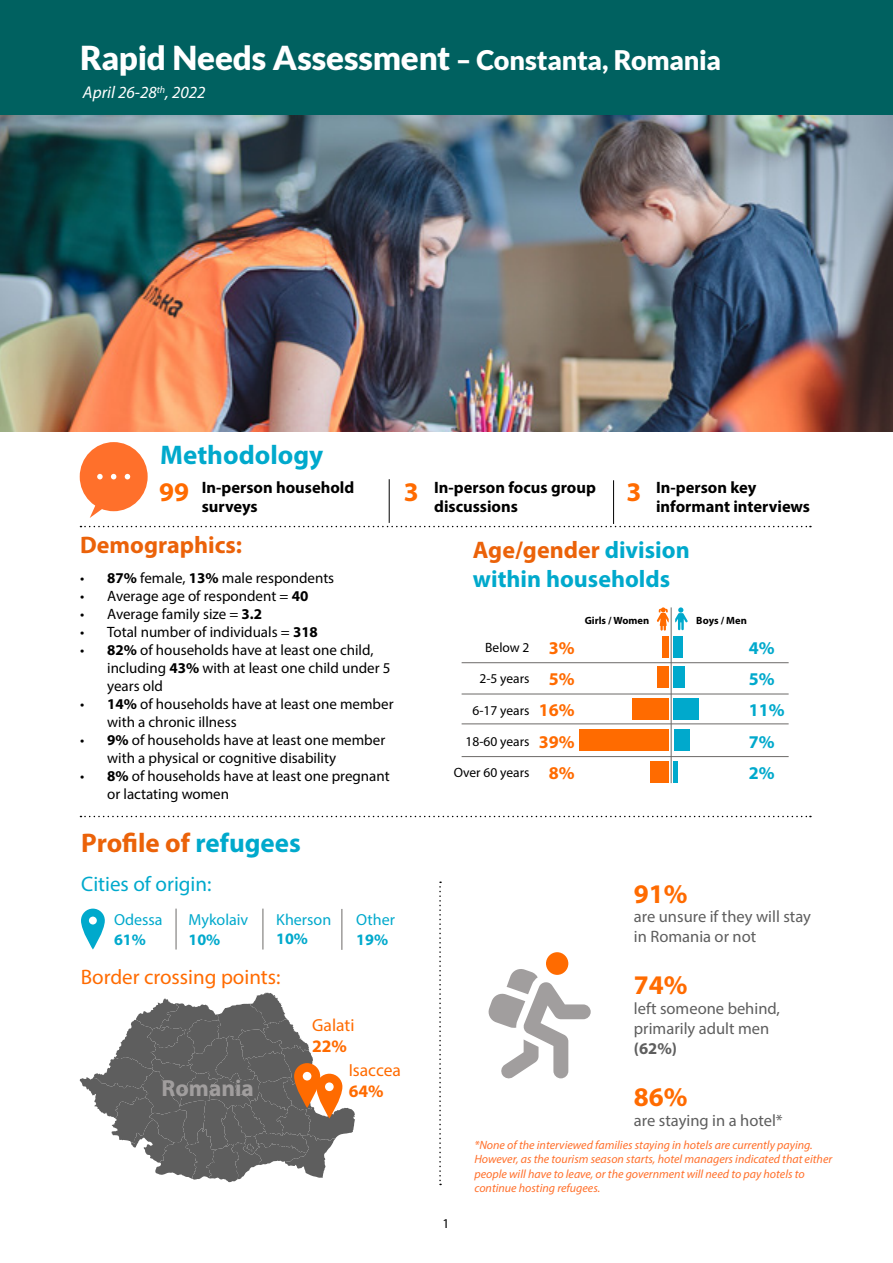
<style>
.page{position:relative;width:893px;height:1263px;background:#fff}
.page>*{position:absolute;margin:0;border:0;box-sizing:border-box;transform-origin:0 0}
.t1{font:900 33px "Lato";letter-spacing:-.005em;color:#fff}
.t2{font:700 27px "Myriad Pro";color:#eb6209}
.t3{font:700 27px "Myriad Pro";color:#ff6b00}
.t4{font:700 27px "Myriad Pro";color:#00a9cc}
.t5{font:700 24px/28.8px "Myriad Pro";color:#00a9cc}
.t6{font:700 24px "Myriad Pro";color:#eb6209}
.t7{font:700 23.4px "Myriad Pro";color:#a19e9e}
.t8{font:21px "Myriad Pro";color:#ff6b00}
.t9{font:21px "Myriad Pro";color:#00a9cc}
.t10{font:700 18px/31.3px "Myriad Pro";color:#ff6b00;text-align:center}
.t11{font:700 18px/31.3px "Myriad Pro";color:#00a9cc}
.t12{font:17.55px "Myriad Pro";color:#ff6b00}
.t13{font:700 17.55px "Myriad Pro";color:#ff6b00}
.t14{font:italic 17.1px "Myriad Pro";color:#fff}
.t15{font:16.5px/19.8px "Myriad Pro";color:#5e5e5e}
.t16{font:700 16.5px/19.8px "Myriad Pro";color:#000}
.t17{font:700 16.5px "Myriad Pro";color:#5e5e5e}
.t18{font:16.05px "Myriad Pro";color:#00a9cc}
.t19{font:700 16.05px "Myriad Pro";color:#00a9cc}
.t20{font:15px/18px "Myriad Pro";color:#000}
.t21{font:13.5px "Myriad Pro";color:#000}
.t22{font:italic 12px/14.4px "Myriad Pro";color:#ff702b}
.t23{font:700 10.5px "Myriad Pro";color:#000}
.s1{font-size:27px}
.s2{font-weight:700}
.s3{color:#00a9cc}
.s4{color:#eb6209}
</style>
<div class="page">
<svg style="left:80px;top:992px;width:275px;height:190px"></svg>
<div style="left:0;top:0;width:893px;height:154px;background:#006160"></div>
<svg style="left:80px;top:816px;width:731px;height:1px"></svg>
<svg style="left:80px;top:526px;width:731px;height:1px"></svg>
<svg style="left:439px;top:881px;width:2px;height:304px"></svg>
<svg style="left:90px;top:502px;width:14px;height:16px"></svg>
<div style="left:80px;top:442px;width:68px;height:69px;background:#ff702b;border-radius:50%"></div>
<svg style="left:97px;top:474px;width:6px;height:5px"></svg>
<svg style="left:111px;top:474px;width:5px;height:5px"></svg>
<svg style="left:125px;top:474px;width:5px;height:5px"></svg>
<hr style="left:389px;top:479px;width:1px;height:44px;background:#000">
<hr style="left:613px;top:480px;width:1px;height:44px;background:#000">
<svg style="left:81px;top:908px;width:24px;height:41px"></svg>
<div style="left:89px;top:916px;width:8px;height:8px;background:#fff;border-radius:50%"></div>
<svg style="left:316px;top:1074px;width:26px;height:44px"></svg>
<div style="left:325px;top:1082px;width:9px;height:9px;background:#fff;border-radius:50%"></div>
<svg style="left:294px;top:1063px;width:26px;height:45px"></svg>
<div style="left:303px;top:1072px;width:8px;height:8px;background:#fff;border-radius:50%"></div>
<hr style="left:671px;top:607px;width:1px;height:176px;background:#6c6a68">
<hr style="left:462px;top:662px;width:327px;height:1px;background:#6c6a68">
<hr style="left:462px;top:694px;width:327px;height:1px;background:#6c6a68">
<hr style="left:462px;top:724px;width:327px;height:1px;background:#6c6a68">
<hr style="left:462px;top:756px;width:327px;height:1px;background:#6c6a68">
<svg style="left:675px;top:607px;width:13px;height:23px"></svg>
<svg style="left:657px;top:607px;width:12px;height:24px"></svg>
<div style="left:662px;top:636px;width:7px;height:21px;background:#ff6b00"></div>
<div style="left:657px;top:666px;width:12px;height:22px;background:#ff6b00"></div>
<div style="left:632px;top:698px;width:37px;height:22px;background:#ff6b00"></div>
<div style="left:580px;top:729px;width:89px;height:21px;background:#ff6b00"></div>
<div style="left:650px;top:762px;width:19px;height:21px;background:#ff6b00"></div>
<div style="left:674px;top:636px;width:9px;height:21px;background:#00a9cc"></div>
<div style="left:674px;top:666px;width:11px;height:22px;background:#00a9cc"></div>
<div style="left:674px;top:698px;width:25px;height:22px;background:#00a9cc"></div>
<div style="left:674px;top:729px;width:16px;height:21px;background:#00a9cc"></div>
<hr style="left:674px;top:762px;width:4px;height:21px;background:#00a9cc">
<hr style="left:176px;top:908px;width:1px;height:41px;background:#6c6a68">
<hr style="left:263px;top:908px;width:1px;height:41px;background:#6c6a68">
<div style="left:546px;top:952px;width:22px;height:23px;background:#ff6b00;border-radius:50%"></div>
<svg style="left:488px;top:967px;width:103px;height:112px"></svg>
<hr style="left:341px;top:909px;width:1px;height:41px;background:#6c6a68">
<img style="left:0;top:116px;width:893px;height:316px">
<h1 class="t1" style="left:80px;top:39px;width:642px">Rapid Needs Assessment <span class="s1">– Constanta, Romania</span></h1>
<p class="t14" style="left:83px;top:82px;width:124px">April 26-28<sup>th</sup>, 2022</p>
<h2 class="t4" style="left:160px;top:437px;width:165px">Methodology</h2>
<p class="t16" style="left:202px;top:477px;width:154px">In-person household surveys</p>
<p class="t16" style="left:434px;top:477px;width:163px">In-person focus group discussions</p>
<p class="t16" style="left:656px;top:477px;width:155px">In-person key informant interviews</p>
<h2 class="t3" style="left:159px;top:474px;width:31px">99</h2>
<h2 class="t3" style="left:404px;top:474px;width:16px">3</h2>
<h2 class="t3" style="left:626px;top:474px;width:16px">3</h2>
<h3 class="t6" style="left:80px;top:530px;width:163px">Demographics:</h3>
<p class="t20" style="left:80px;top:569px;width:256px">• <span class="s2">87%</span> female, <span class="s2">13%</span> male respondents</p>
<p class="t20" style="left:80px;top:587px;width:230px">• Average age of respondent = <span class="s2">40</span></p>
<p class="t20" style="left:80px;top:605px;width:183px">• Average family size = <span class="s2">3.2</span></p>
<p class="t20" style="left:80px;top:623px;width:239px">• Total number of individuals = <span class="s2">318</span></p>
<p class="t20" style="left:107px;top:641px;width:285px;text-indent:-27px">• <span class="s2">82%</span> of households have at least one child, including <span class="s2">43%</span> with at least one child under 5 years old</p>
<p class="t20" style="left:107px;top:695px;width:288px;text-indent:-27px">• <span class="s2">14%</span> of households have at least one member with a chronic illness</p>
<p class="t20" style="left:107px;top:731px;width:280px;text-indent:-27px">• <span class="s2">9%</span> of households have at least one member with a physical or cognitive disability</p>
<p class="t20" style="left:107px;top:767px;width:284px;text-indent:-27px">• <span class="s2">8%</span> of households have at least one pregnant or lactating women</p>
<h2 class="t2" style="left:81px;top:826px;width:221px">Profile of <span class="s3">refugees</span></h2>
<h3 class="t9" style="left:81px;top:871px;width:132px">Cities of origin:</h3>
<p class="t18" style="left:114px;top:910px;width:50px">Odessa</p>
<p class="t19" style="left:114px;top:929px;width:33px">61%</p>
<p class="t18" style="left:188px;top:910px;width:61px">Mykolaiv</p>
<p class="t19" style="left:188px;top:929px;width:33px">10%</p>
<p class="t18" style="left:276px;top:909px;width:57px">Kherson</p>
<p class="t19" style="left:276px;top:928px;width:33px">10%</p>
<h3 class="t8" style="left:81px;top:963px;width:201px">Border crossing points:</h3>
<p class="t18" style="left:356px;top:910px;width:40px">Other</p>
<p class="t19" style="left:356px;top:929px;width:33px">19%</p>
<h3 class="t7" style="left:162px;top:1073px;width:94px">Romania</h3>
<p class="t12" style="left:312px;top:1014px;width:44px">Galati</p>
<p class="t13" style="left:312px;top:1034px;width:36px">22%</p>
<p class="t12" style="left:349px;top:1059px;width:54px">Isaccea</p>
<p class="t13" style="left:349px;top:1080px;width:36px">64%</p>
<h3 class="t5" style="left:473px;top:535px;width:218px"><span class="s4">Age/gender</span> division within households</h3>
<p class="t21" style="left:485px;top:639px;width:46px">Below 2</p>
<p class="t21" style="left:479px;top:670px;width:52px">2-5 years</p>
<p class="t21" style="left:472px;top:702px;width:59px">6-17 years</p>
<p class="t21" style="left:466px;top:733px;width:65px">18-60 years</p>
<p class="t21" style="left:454px;top:764px;width:77px">Over 60 years</p>
<p class="t23" style="left:585px;top:613px;width:66px">Girls / Women</p>
<p class="t23" style="left:696px;top:613px;width:52px">Boys / Men</p>
<p class="t10" style="left:539px;top:631px;width:37px">3%<br>5%<br>16%<br>39%<br>8%</p>
<p class="t11" style="left:749px;top:631px;width:37px">4%<br>5%<br>11%<br>7%<br>2%</p>
<h2 class="t3" style="left:634px;top:876px;width:55px">91%</h2>
<p class="t15" style="left:634px;top:907px;width:179px">are unsure if they will stay in Romania or not</p>
<h2 class="t3" style="left:634px;top:968px;width:55px">74%</h2>
<p class="t15" style="left:634px;top:998px;width:148px">left someone behind, primarily adult men</p>
<p class="t17" style="left:634px;top:1037px;width:45px">(62%)</p>
<h2 class="t3" style="left:634px;top:1079px;width:55px">86%</h2>
<p class="t15" style="left:634px;top:1110px;width:150px">are staying in a hotel*</p>
<p class="t21" style="left:442px;top:1215px;width:8px">1</p>
<p class="t22" style="left:474px;top:1137px;width:359px">*None of the interviewed families staying in hotels are currently paying.<br>However, as the tourism season starts, hotel managers indicated that either people will have to leave, or the government will need to pay hotels to continue hosting refugees.</p>
</div>
